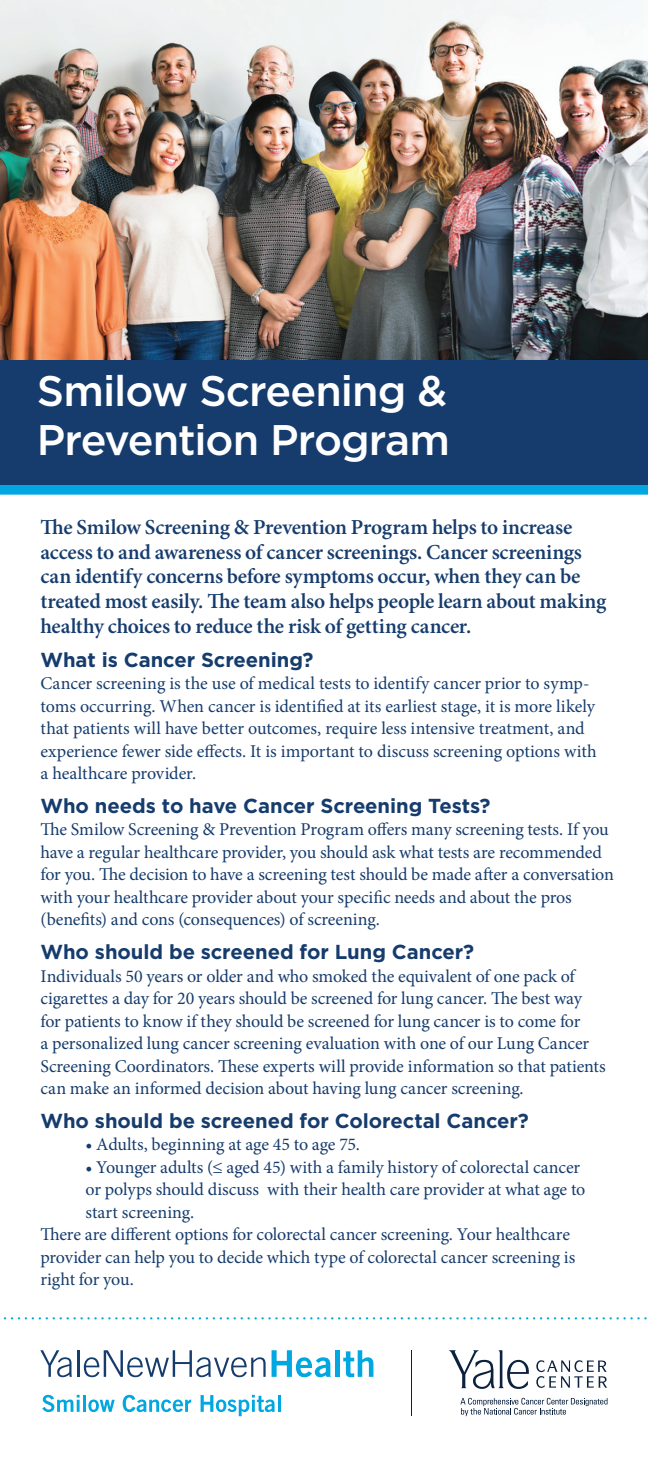
<style>
.page{position:relative;width:648px;height:1458px;background:#fff}
.page>*{position:absolute;margin:0;border:0;box-sizing:border-box;transform-origin:0 0}
.t1{font:500 42.75px/49.5px "Gotham";letter-spacing:-.025em;color:#fff}
.t2{font:600 21.38px/24.8px "Minion Pro";letter-spacing:-.01em;color:#163c6d}
.t3{font:700 20.25px "Gotham";letter-spacing:-.005em;color:#163c6d}
.t4{font:18px/22.5px "Minion Pro";letter-spacing:-.005em;color:#163c6d}
</style>
<div class="page">
<div style="left:0;top:485px;width:648px;height:10px;background:#00a7e0"></div>
<div style="left:0;top:355px;width:648px;height:130px;background:#163c6d"></div>
<svg style="left:40px;top:1350px;width:32px;height:27px"></svg>
<hr style="left:77px;top:1350px;width:3px;height:27px;background:#163c6d">
<svg style="left:84px;top:1350px;width:182px;height:27px"></svg>
<svg style="left:272px;top:1350px;width:59px;height:27px"></svg>
<div style="left:335px;top:1350px;width:5px;height:27px;background:#00a7e0"></div>
<svg style="left:343px;top:1350px;width:30px;height:27px"></svg>
<svg style="left:42px;top:1395px;width:38px;height:17px"></svg>
<hr style="left:83px;top:1395px;width:3px;height:17px;background:#00a7e0">
<svg style="left:88px;top:1400px;width:27px;height:12px"></svg>
<svg style="left:123px;top:1395px;width:68px;height:17px"></svg>
<svg style="left:201px;top:1395px;width:74px;height:21px"></svg>
<hr style="left:278px;top:1395px;width:3px;height:17px;background:#00a7e0">
<hr style="left:411px;top:1350px;width:1px;height:66px;background:#0b213d">
<svg style="left:449px;top:1350px;width:80px;height:39px"></svg>
<svg style="left:536px;top:1360px;width:71px;height:28px"></svg>
<svg style="left:460px;top:1398px;width:148px;height:18px"></svg>
<svg style="left:3px;top:1317px;width:644px;height:2px"></svg>
<img style="left:0;top:0;width:648px;height:359px">
<h1 class="t1" style="left:37px;top:365px;width:415px">Smilow Screening &amp;<br>Prevention Program</h1>
<p class="t2" style="left:40px;top:516px;width:567px">The Smilow Screening &amp; Prevention Program helps to increase access to and awareness of cancer screenings. Cancer screenings can identify concerns before symptoms occur, when they can be treated most easily. The team also helps people learn about making healthy choices to reduce the risk of getting cancer.</p>
<p class="t3" style="left:40px;top:646px;width:274px">What is Cancer Screening?</p>
<p class="t4" style="left:40px;top:672px;width:558px">Cancer screening is the use of medical tests to identify cancer prior to symp&shy;toms occurring. When cancer is identified at its earliest stage, it is more likely that patients will have better outcomes, require less intensive treatment, and experience fewer side effects. It is important to discuss screening options with a healthcare provider.</p>
<p class="t3" style="left:40px;top:792px;width:452px">Who needs to have Cancer Screening Tests?</p>
<p class="t4" style="left:40px;top:819px;width:575px">The Smilow Screening &amp; Prevention Program offers many screening tests. If you have a regular healthcare provider, you should ask what tests are recommended for you. The decision to have a screening test should be made after a conversation with your healthcare provider about your specific needs and about the pros (benefits) and cons (consequences) of screening.</p>
<p class="t3" style="left:40px;top:939px;width:435px">Who should be screened for Lung Cancer?</p>
<p class="t4" style="left:40px;top:965px;width:567px">Individuals 50 years or older and who smoked the equivalent of one pack of cigarettes a day for 20 years should be screened for lung cancer. The best way for patients to know if they should be screened for lung cancer is to come for<br>a personalized lung cancer screening evaluation with one of our Lung Cancer Screening Coordinators. These experts will provide information so that patients can make an informed decision about having lung cancer screening.</p>
<p class="t3" style="left:40px;top:1107px;width:490px">Who should be screened for Colorectal Cancer?</p>
<p class="t4" style="left:86px;top:1134px;width:276px">• Adults, beginning at age 45 to age 75.</p>
<p class="t4" style="left:86px;top:1156px;width:496px">• Younger adults (≤ aged 45) with a family history of colorectal cancer</p>
<p class="t4" style="left:86px;top:1179px;width:502px">or polyps should discuss with their health care provider at what age to</p>
<p class="t4" style="left:86px;top:1201px;width:110px">start screening.</p>
<p class="t4" style="left:40px;top:1224px;width:531px">There are different options for colorectal cancer screening. Your healthcare</p>
<p class="t4" style="left:40px;top:1246px;width:536px">provider can help you to decide which type of colorectal cancer screening is</p>
<p class="t4" style="left:40px;top:1269px;width:95px">right for you.</p>
</div>
